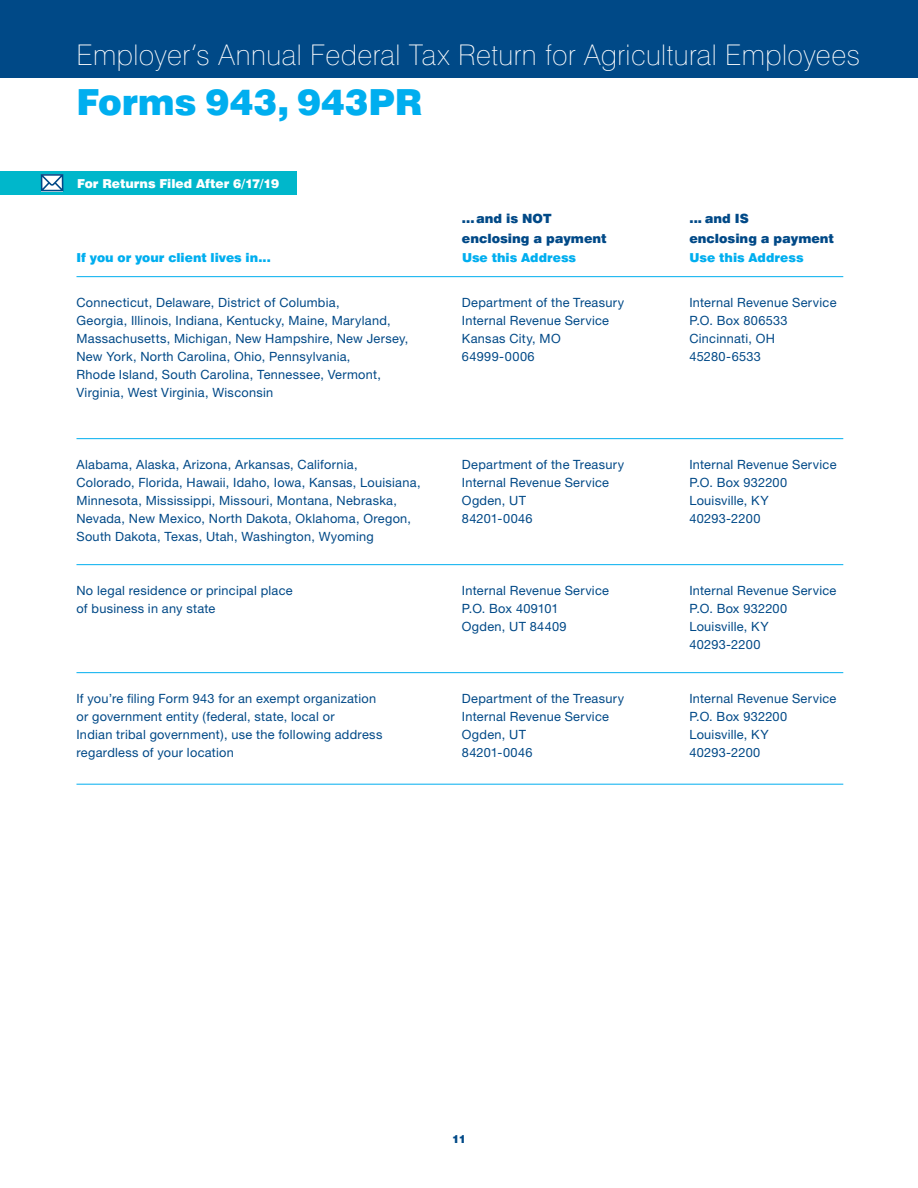
<style>
.page{position:relative;width:918px;height:1188px;background:#fff}
.page>*{position:absolute;margin:0;border:0;box-sizing:border-box;transform-origin:0 0}
.t1{font:900 36px "Swiss 721 BT";color:#00aeef}
.t2{font:100 28.5px "Swiss 721 BT";letter-spacing:.015em;color:#fff}
.t3{font:12.75px/18px "Helvetica Neue";letter-spacing:.02em;color:#004987}
.t4{font:900 12.75px/19.5px "Swiss 721 BT";color:#004987}
.t5{font:900 12.3px "Swiss 721 BT";color:#00aeef}
.t6{font:900 12.3px "Swiss 721 BT";color:#fff}
.t7{font:900 11.25px "Swiss 721 BT";color:#004987}
</style>
<div class="page">
<hr style="left:76px;top:276px;width:767px;height:1px;background:#00aeef">
<hr style="left:76px;top:438px;width:767px;height:1px;background:#00aeef">
<hr style="left:76px;top:564px;width:767px;height:1px;background:#00aeef">
<hr style="left:76px;top:672px;width:767px;height:1px;background:#00aeef">
<hr style="left:76px;top:784px;width:767px;height:1px;background:#00aeef">
<div style="left:0;top:0;width:918px;height:78px;background:#004987"></div>
<div style="left:0;top:171px;width:297px;height:24px;background:#00b7cb"></div>
<svg style="left:41px;top:174px;width:22px;height:17px"></svg>
<h2 class="t2" style="left:76px;top:38px;width:785px">Employer’s Annual Federal Tax Return for Agricultural Employees</h2>
<h1 class="t1" style="left:76px;top:80px;width:347px">Forms 943, 943PR</h1>
<p class="t6" style="left:77px;top:176px;width:203px">For Returns Filed After 6/17/19</p>
<p class="t5" style="left:76px;top:250px;width:196px">If you or your client lives in...</p>
<p class="t4" style="left:462px;top:209px;width:146px">...and is NOT enclosing a payment</p>
<p class="t5" style="left:462px;top:250px;width:116px">Use this Address</p>
<p class="t4" style="left:689px;top:209px;width:146px">... and IS<br>enclosing a payment</p>
<p class="t5" style="left:689px;top:250px;width:116px">Use this Address</p>
<p class="t3" style="left:76px;top:293px;width:333px">Connecticut, Delaware, District of Columbia,<br>Georgia, Illinois, Indiana, Kentucky, Maine, Maryland, Massachusetts, Michigan, New Hampshire, New Jersey, New York, North Carolina, Ohio, Pennsylvania,<br>Rhode Island, South Carolina, Tennessee, Vermont, Virginia, West Virginia, Wisconsin</p>
<p class="t3" style="left:462px;top:294px;width:164px">Department of the Treasury<br>Internal Revenue Service<br>Kansas City, MO<br>64999-0006</p>
<p class="t3" style="left:689px;top:294px;width:149px">Internal Revenue Service<br>P.O. Box 806533<br>Cincinnati, OH<br>45280-6533</p>
<p class="t3" style="left:76px;top:455px;width:346px">Alabama, Alaska, Arizona, Arkansas, California,<br>Colorado, Florida, Hawaii, Idaho, Iowa, Kansas, Louisiana, Minnesota, Mississippi, Missouri, Montana, Nebraska, Nevada, New Mexico, North Dakota, Oklahoma, Oregon, South Dakota, Texas, Utah, Washington, Wyoming</p>
<p class="t3" style="left:462px;top:456px;width:164px">Department of the Treasury<br>Internal Revenue Service<br>Ogden, UT<br>84201-0046</p>
<p class="t3" style="left:689px;top:456px;width:149px">Internal Revenue Service<br>P.O. Box 932200<br>Louisville, KY<br>40293-2200</p>
<p class="t3" style="left:76px;top:581px;width:218px">No legal residence or principal place of business in any state</p>
<p class="t3" style="left:462px;top:582px;width:149px">Internal Revenue Service<br>P.O. Box 409101<br>Ogden, UT 84409</p>
<p class="t3" style="left:689px;top:582px;width:149px">Internal Revenue Service<br>P.O. Box 932200<br>Louisville, KY<br>40293-2200</p>
<p class="t3" style="left:76px;top:689px;width:307px">If you’re filing Form 943 for an exempt organization or government entity (federal, state, local or<br>Indian tribal government), use the following address regardless of your location</p>
<p class="t3" style="left:462px;top:690px;width:164px">Department of the Treasury<br>Internal Revenue Service<br>Ogden, UT<br>84201-0046</p>
<p class="t3" style="left:689px;top:690px;width:149px">Internal Revenue Service<br>P.O. Box 932200<br>Louisville, KY<br>40293-2200</p>
<p class="t7" style="left:452px;top:1132px;width:16px">11</p>
</div>
